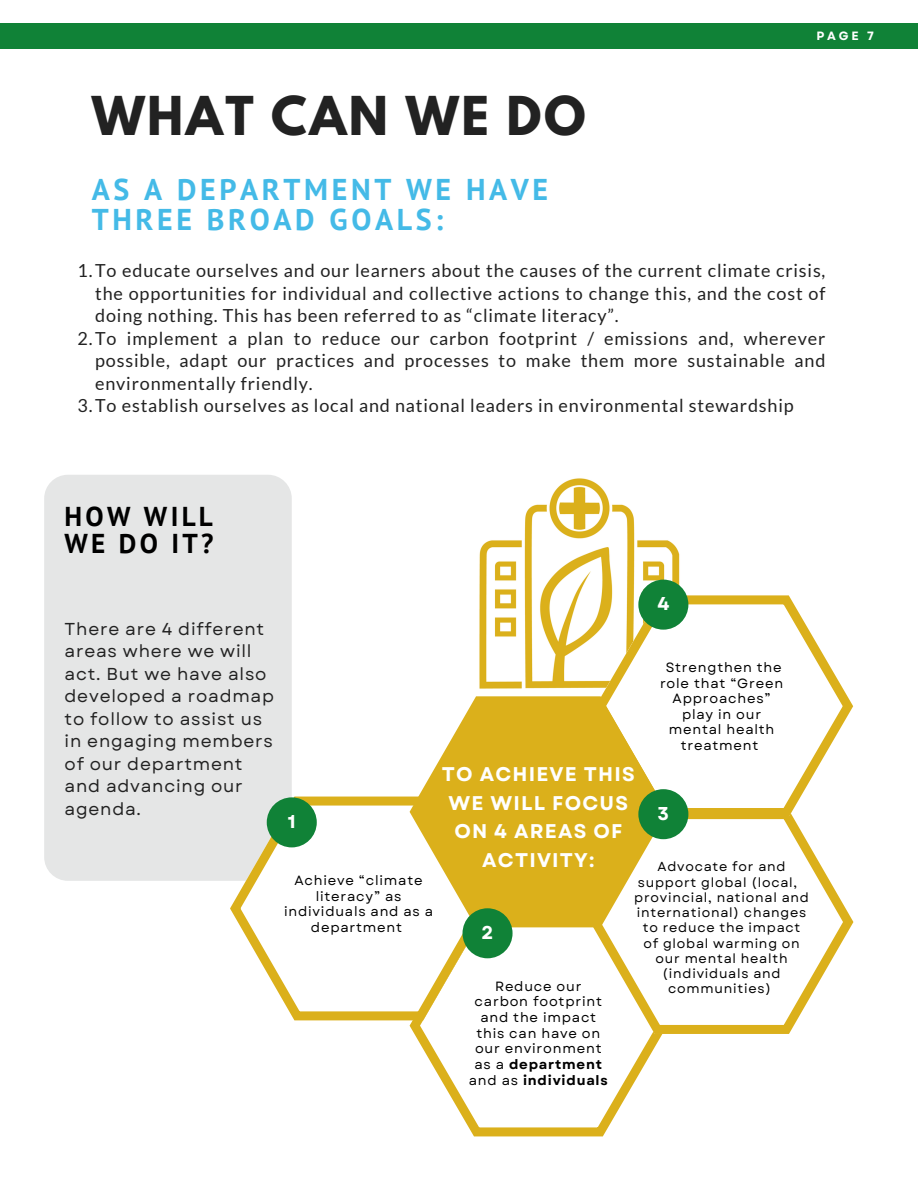
<style>
.page{position:relative;width:918px;height:1188px;background:#fff}
.page>*{position:absolute;margin:0;border:0;box-sizing:border-box;transform-origin:0 0}
.t1{font:700 47.4px "League Spartan";letter-spacing:.05em;color:#222}
.t2{font:700 30px/30.3px "PT Sans";letter-spacing:.12em;color:#44bae7}
.t3{font:700 27.15px/27px "PT Sans";letter-spacing:.12em;color:#000}
.t4{font:700 19.8px/28.5px "Garet";letter-spacing:.06em;color:#fff;text-align:center}
.t5{font:700 18.6px "Garet";color:#fff}
.t6{font:18px/22.5px "Lato";letter-spacing:.045em;color:#222;text-align:justify}
.t7{font:17.25px/22.5px "Garet";letter-spacing:.045em;color:#222}
.t8{font:13.35px/15.6px "Garet";letter-spacing:.06em;color:#000;text-align:center}
.t9{font:13.05px "Garet";letter-spacing:.06em;color:#000}
.t10{font:700 12px "Garet";color:#fff}
.s1{font-weight:700}
</style>
<div class="page">
<div style="left:0;top:24px;width:918px;height:25px;background:#108237"></div>
<div style="left:44px;top:475px;width:248px;height:406px;background:#e5e6e6;border-radius:24px"></div>
<img style="left:479px;top:478px;width:208px;height:211px">
<svg style="left:410px;top:927px;width:253px;height:209px"></svg>
<svg style="left:590px;top:817px;width:263px;height:217px"></svg>
<svg style="left:230px;top:797px;width:258px;height:223px"></svg>
<svg style="left:596px;top:595px;width:257px;height:222px"></svg>
<svg style="left:410px;top:696px;width:257px;height:231px;fill:#dbb01b"></svg>
<div style="left:267px;top:797px;width:50px;height:50px;background:#108237;border-radius:50%"></div>
<div style="left:463px;top:908px;width:50px;height:50px;background:#108237;border-radius:50%"></div>
<div style="left:638px;top:789px;width:50px;height:50px;background:#108237;border-radius:50%"></div>
<div style="left:638px;top:580px;width:50px;height:50px;background:#108237;border-radius:50%"></div>
<p class="t1" style="left:92px;top:92px;width:495px">WHAT CAN WE DO</p>
<p class="t2" style="left:92px;top:174px;width:458px">AS A DEPARTMENT WE HAVE<br>THREE BROAD GOALS:</p>
<p class="t10" style="left:817px;top:27px;width:59px">PAGE 7</p>
<p class="t6" style="left:95px;top:259px;width:732px;text-indent:-18px">1.To educate ourselves and our learners about the causes of the current climate crisis, the opportunities for individual and collective actions to change this, and the cost of doing nothing. This has been referred to as “climate literacy”.</p>
<p class="t6" style="left:95px;top:327px;width:732px;text-indent:-18px">2.To implement a plan to reduce our carbon footprint / emissions and, wherever possible, adapt our practices and processes to make them more sustainable and environmentally friendly.</p>
<p class="t6" style="left:77px;top:394px;width:718px">3.To establish ourselves as local and national leaders in environmental stewardship</p>
<p class="t3" style="left:65px;top:502px;width:150px">HOW WILL<br>WE DO IT?</p>
<p class="t7" style="left:65px;top:617px;width:211px">There are 4 different areas where we will act. But we have also developed a roadmap to follow to assist us in engaging members of our department and advancing our agenda.</p>
<p class="t5" style="left:657px;top:590px;width:13px">4</p>
<p class="t5" style="left:288px;top:808px;width:9px">1</p>
<p class="t8" style="left:284px;top:872px;width:151px">Achieve “climate literacy” as individuals and as a department</p>
<p class="t8" style="left:660px;top:659px;width:125px">Strengthen the role that “Green<br>Approaches” play in our mental health treatment</p>
<p class="t4" style="left:442px;top:760px;width:194px">TO ACHIEVE THIS<br>WE WILL FOCUS<br>ON 4 AREAS OF<br>ACTIVITY:</p>
<p class="t5" style="left:658px;top:800px;width:13px">3</p>
<p class="t9" style="left:658px;top:857px;width:130px">Advocate for and</p>
<p class="t9" style="left:638px;top:873px;width:161px">support global (local,</p>
<p class="t9" style="left:634px;top:888px;width:176px">provincial, national and</p>
<p class="t9" style="left:637px;top:903px;width:171px">international) changes</p>
<p class="t9" style="left:643px;top:918px;width:159px">to reduce the impact</p>
<p class="t9" style="left:643px;top:934px;width:158px">of global warming on</p>
<p class="t9" style="left:656px;top:949px;width:134px">our mental health</p>
<p class="t9" style="left:663px;top:964px;width:120px">(individuals and</p>
<p class="t9" style="left:668px;top:979px;width:104px">communities)</p>
<p class="t5" style="left:482px;top:919px;width:13px">2</p>
<p class="t8" style="left:469px;top:978px;width:141px">Reduce our carbon footprint and the impact this can have on our environment as a <span class="s1">department </span>and as <span class="s1">individuals</span></p>
</div>
